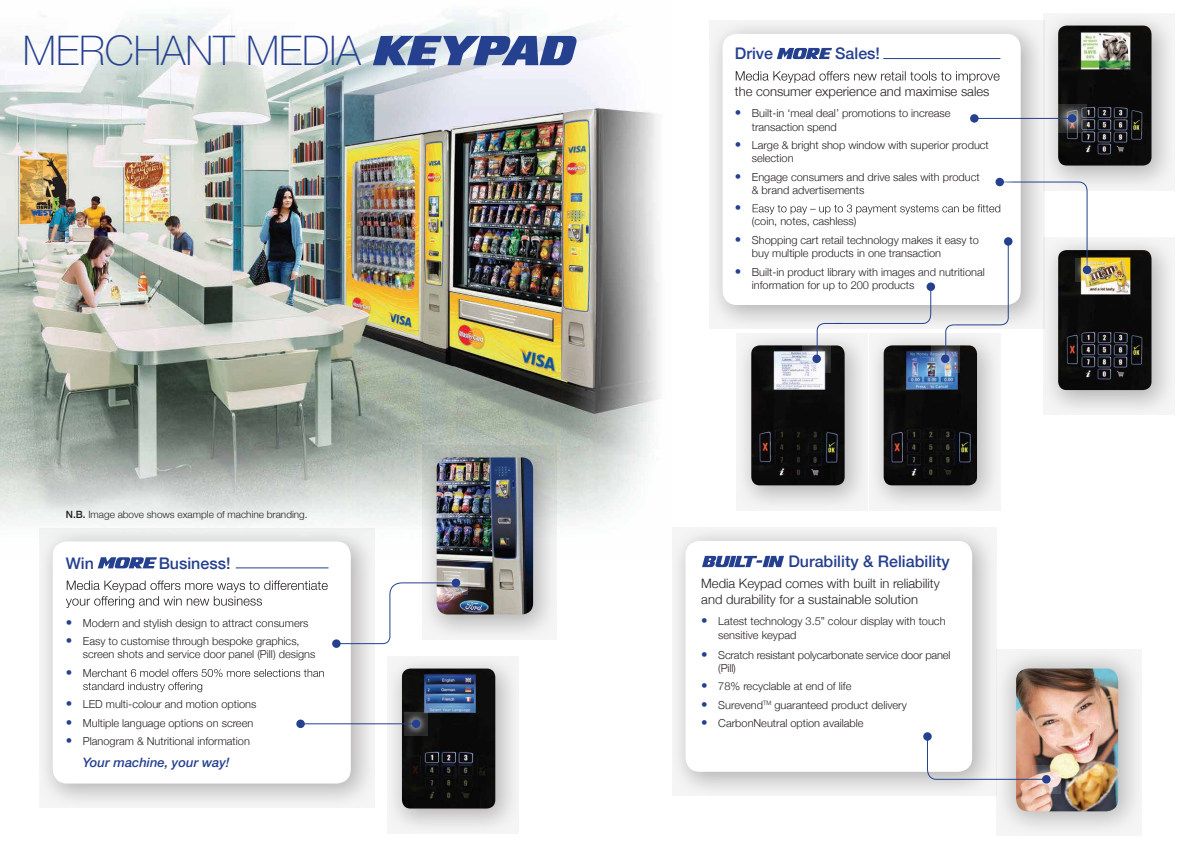
<style>
.page{position:relative;width:1191px;height:842px;background:#fff}
.page>*{position:absolute;margin:0;border:0;box-sizing:border-box;transform-origin:0 0}
.t1{font:100 41px "Helvetica Neue";color:#25408f}
.t2{font:500 16px "Helvetica Neue";color:#25408f}
.t3{font:300 13px/15.6px "Helvetica Neue";color:#231f20}
.t4{font:italic 500 13px "Helvetica Neue";color:#25408f}
.t5{font:300 13px "Helvetica Neue";color:#25408f}
.t6{font:300 11px/13.2px "Helvetica Neue";color:#231f20}
.t7{font:300 10px "Helvetica Neue";color:#231f20}
.s1{font-weight:500}
.s2{font-size:13px;color:#25408f}
</style>
<div class="page">
<img style="left:0;top:10px;width:660px;height:550px">
<svg style="left:39px;top:528px;width:336px;height:279px;fill:#e8e9e8"></svg>
<div style="left:53px;top:541px;width:298px;height:242px;background:#fff;border-radius:14px"></div>
<svg style="left:66px;top:581px;width:262px;height:27px"></svg>
<svg style="left:83px;top:669px;width:241px;height:23px"></svg>
<svg style="left:98px;top:557px;width:59px;height:11px"></svg>
<hr style="left:236px;top:567px;width:92px;height:1px;background:#25408f">
<svg style="left:387px;top:656px;width:131px;height:177px;fill:#ebeaeb"></svg>
<img style="left:402px;top:668px;width:93px;height:140px">
<svg style="left:1044px;top:13px;width:130px;height:177px;fill:#e9e9e9"></svg>
<img style="left:1058px;top:26px;width:93px;height:140px">
<svg style="left:1043px;top:237px;width:131px;height:178px"></svg>
<img style="left:1058px;top:250px;width:93px;height:140px">
<svg style="left:869px;top:360px;width:131px;height:150px"></svg>
<img style="left:883px;top:360px;width:94px;height:125px">
<svg style="left:996px;top:649px;width:146px;height:186px"></svg>
<img style="left:1016px;top:668px;width:102px;height:143px">
<svg style="left:373px;top:36px;width:203px;height:29px;background:#6175ac"></svg>
<svg style="left:296px;top:719px;width:9px;height:9px"></svg>
<svg style="left:404px;top:712px;width:24px;height:23px"></svg>
<div style="left:412px;top:719px;width:8px;height:9px;background:#25408f;border-radius:50%"></div>
<hr style="left:300px;top:723px;width:116px;height:1px;background:#25408f">
<svg style="left:672px;top:527px;width:324px;height:269px"></svg>
<div style="left:685px;top:541px;width:287px;height:231px;background:#fff;border-radius:14px"></div>
<svg style="left:702px;top:556px;width:82px;height:11px"></svg>
<div style="left:923px;top:732px;width:8px;height:9px;background:#25408f;border-radius:50%"></div>
<svg style="left:1032px;top:765px;width:28px;height:29px"></svg>
<div style="left:1042px;top:775px;width:8px;height:8px;background:#25408f;border-radius:50%"></div>
<svg style="left:926px;top:736px;width:121px;height:45px"></svg>
<svg style="left:709px;top:20px;width:335px;height:309px;fill:#ebebeb"></svg>
<div style="left:722px;top:34px;width:298px;height:271px;background:#fff;border-radius:14px"></div>
<svg style="left:735px;top:71px;width:264px;height:12px"></svg>
<svg style="left:777px;top:48px;width:55px;height:11px"></svg>
<hr style="left:883px;top:58px;width:117px;height:1px;background:#25408f">
<svg style="left:737px;top:335px;width:130px;height:175px"></svg>
<img style="left:751px;top:345px;width:93px;height:140px">
<svg style="left:1088px;top:258px;width:10px;height:24px"></svg>
<div style="left:1082px;top:266px;width:9px;height:8px;background:#25408f;border-radius:50%"></div>
<div style="left:995px;top:178px;width:9px;height:8px;background:#25408f;border-radius:50%"></div>
<svg style="left:802px;top:360px;width:29px;height:13px"></svg>
<div style="left:812px;top:355px;width:9px;height:8px;background:#25408f;border-radius:50%"></div>
<svg style="left:931px;top:360px;width:28px;height:13px"></svg>
<div style="left:941px;top:355px;width:8px;height:8px;background:#25408f;border-radius:50%"></div>
<svg style="left:1057px;top:104px;width:29px;height:29px"></svg>
<svg style="left:1067px;top:114px;width:9px;height:9px"></svg>
<div style="left:970px;top:114px;width:8px;height:9px;background:#25408f;border-radius:50%"></div>
<hr style="left:976px;top:118px;width:96px;height:1px;background:#25408f">
<svg style="left:752px;top:181px;width:336px;height:179px"></svg>
<hr style="left:954px;top:324px;width:46px;height:1px;background:#25408f">
<svg style="left:422px;top:445px;width:134px;height:194px"></svg>
<img style="left:437px;top:457px;width:96px;height:157px">
<div style="left:332px;top:639px;width:9px;height:9px;background:#25408f;border-radius:50%"></div>
<svg style="left:444px;top:571px;width:24px;height:24px"></svg>
<div style="left:452px;top:579px;width:8px;height:8px;background:#25408f;border-radius:50%"></div>
<svg style="left:335px;top:582px;width:122px;height:63px"></svg>
<h1 class="t1" style="left:23px;top:27px;width:339px">MERCHANT MEDIA</h1>
<p class="t7" style="left:66px;top:506px;width:243px"><span class="s1">N.B.</span> Image above shows example of machine branding.</p>
<h2 class="t2" style="left:66px;top:550px;width:30px">Win</h2>
<h2 class="t2" style="left:159px;top:550px;width:73px">Business!</h2>
<p class="t6" style="left:66px;top:615px;width:244px"><span class="s2">•</span> Modern and stylish design to attract consumers</p>
<p class="t6" style="left:83px;top:634px;width:234px;text-indent:-17px"><span class="s2">•</span> Easy to customise through bespoke graphics, screen shots and service door panel (Pill) designs</p>
<p class="t6" style="left:66px;top:665px;width:37px"><span class="s2">•</span> Mer</p>
<p class="t6" style="left:66px;top:697px;width:192px"><span class="s2">•</span> LED multi-colour and motion options</p>
<p class="t6" style="left:66px;top:715px;width:189px"><span class="s2">•</span> Multiple language options on screen</p>
<p class="t6" style="left:66px;top:734px;width:186px"><span class="s2">•</span> Planogram &amp; Nutritional information</p>
<p class="t4" style="left:83px;top:754px;width:148px">Your machine, your way!</p>
<h2 class="t2" style="left:735px;top:41px;width:40px">Drive</h2>
<h2 class="t2" style="left:835px;top:41px;width:46px">Sales!</h2>
<p class="t3" style="left:735px;top:83px;width:256px">the consumer experience and maximise sales</p>
<p class="t6" style="left:752px;top:106px;width:200px;text-indent:-17px"><span class="s2">•</span> Built-in ‘meal deal’ promotions to increase transaction spend</p>
<p class="t6" style="left:752px;top:138px;width:238px;text-indent:-17px"><span class="s2">•</span> Large &amp; bright shop window with superior product selection</p>
<p class="t6" style="left:752px;top:169px;width:229px;text-indent:-17px"><span class="s2">•</span> Engage consumers and drive sales with product &amp; brand advertisements</p>
<p class="t5" style="left:735px;top:197px;width:8px">•</p>
<p class="t6" style="left:752px;top:214px;width:106px">(coin, notes, cashless)</p>
<p class="t6" style="left:752px;top:233px;width:228px;text-indent:-17px"><span class="s2">•</span> Shopping cart retail technology makes it easy to buy multiple products in one transaction</p>
<p class="t6" style="left:752px;top:264px;width:234px;text-indent:-17px"><span class="s2">•</span> Built-in product library with images and nutritional information for up to 200 products</p>
<h2 class="t2" style="left:788px;top:549px;width:163px">Durability &amp; Reliability</h2>
<p class="t3" style="left:701px;top:575px;width:240px">Media Keypad comes with built in reliability and durability for a sustainable solution</p>
<p class="t6" style="left:718px;top:614px;width:229px;text-indent:-17px"><span class="s2">•</span> Latest technology 3.5” colour display with touch sensitive keypad</p>
<p class="t6" style="left:718px;top:647px;width:234px;text-indent:-17px"><span class="s2">•</span> Scratch resistant polycarbonate service door panel (Pill)</p>
<p class="t6" style="left:701px;top:679px;width:152px"><span class="s2">•</span> 78% recyclable at end of life</p>
<p class="t6" style="left:701px;top:697px;width:207px"><span class="s2">•</span> Surevend<sup>TM</sup> guaranteed product delivery</p>
<p class="t6" style="left:701px;top:716px;width:164px"><span class="s2">•</span> CarbonNeutral option available</p>
</div>
